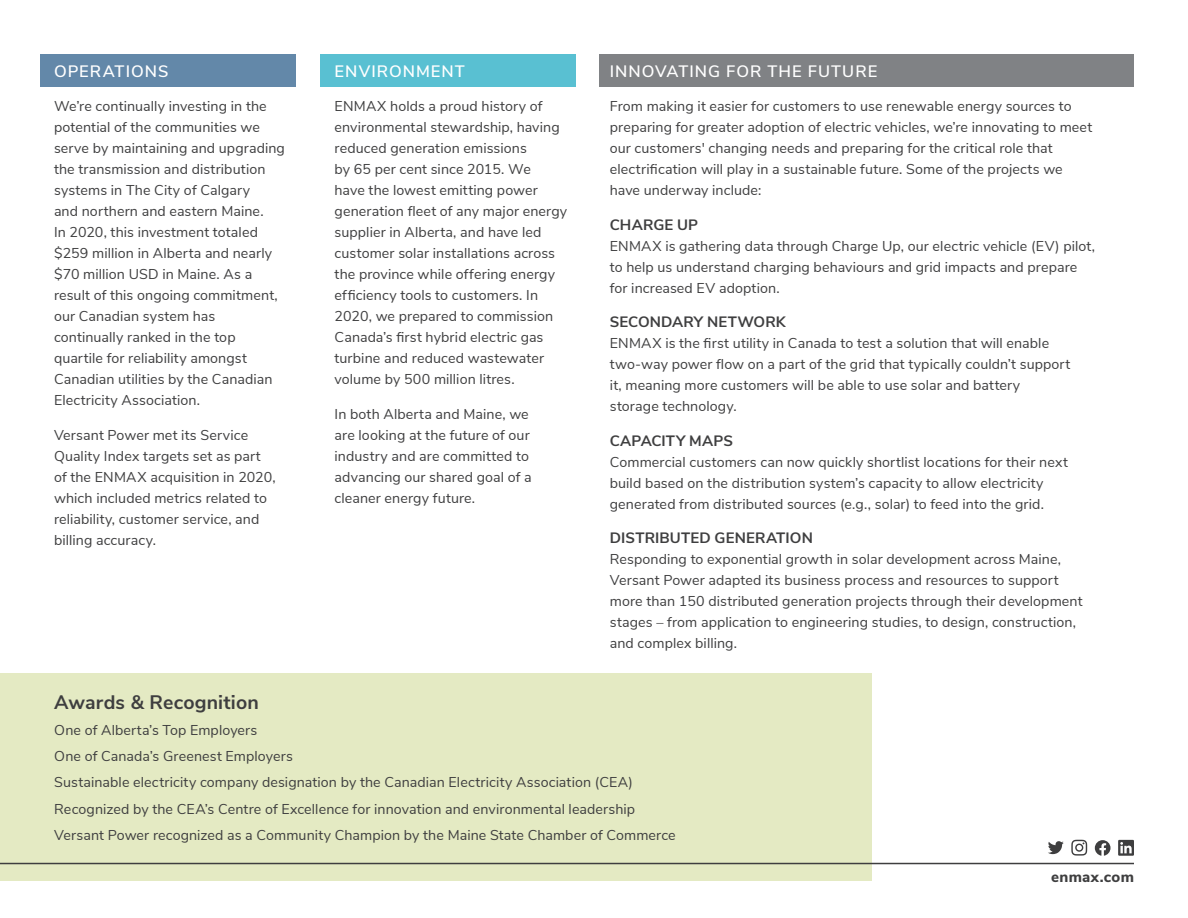
<style>
.page{position:relative;width:1188px;height:918px;background:#fff}
.page>*{position:absolute;margin:0;border:0;box-sizing:border-box;transform-origin:0 0}
.t1{font:700 19.5px "Nunito Sans";letter-spacing:.005em;color:#3e3e3f}
.t2{font:600 16.5px "Nunito Sans";letter-spacing:.06em;color:#fff}
.t3{font:700 15px "Nunito Sans";letter-spacing:.01em;color:#3e3e3f}
.t4{font:800 15px "Nunito Sans";letter-spacing:.02em;color:#3e3e3f}
.t5{font:14.25px/21px "Nunito Sans";letter-spacing:.005em;color:#3e3e3f}
</style>
<div class="page">
<div style="left:40px;top:54px;width:256px;height:33px;background:#6388a9"></div>
<div style="left:599px;top:54px;width:535px;height:33px;background:#808285"></div>
<div style="left:320px;top:54px;width:256px;height:33px;background:#59c0d2"></div>
<div style="left:0;top:673px;width:872px;height:207px;background:#e4eac3"></div>
<svg style="left:1071px;top:840px;width:16px;height:16px"></svg>
<svg style="left:1048px;top:841px;width:16px;height:13px"></svg>
<svg style="left:1118px;top:840px;width:16px;height:16px"></svg>
<svg style="left:1095px;top:840px;width:16px;height:16px"></svg>
<hr style="left:0;top:863px;width:1134px;height:1px;background:#3e3e3f">
<p class="t2" style="left:54px;top:59px;width:116px">OPERATIONS</p>
<p class="t5" style="left:54px;top:95px;width:232px">We’re continually investing in the potential of the communities we serve by maintaining and upgrading the transmission and distribution systems in The City of Calgary<br>and northern and eastern Maine.<br>In 2020, this investment totaled $259 million in Alberta and nearly $70 million USD in Maine. As a result of this ongoing commitment, our Canadian system has continually ranked in the top quartile for reliability amongst<br>Canadian utilities by the Canadian<br>Electricity Association.</p>
<p class="t5" style="left:54px;top:423px;width:223px">Versant Power met its Service<br>Quality Index targets set as part of the ENMAX acquisition in 2020, which included metrics related to reliability, customer service, and billing accuracy.</p>
<p class="t2" style="left:335px;top:59px;width:132px">ENVIRONMENT</p>
<p class="t5" style="left:335px;top:95px;width:234px">ENMAX holds a proud history of environmental stewardship, having reduced generation emissions<br>by 65 per cent since 2015. We<br>have the lowest emitting power generation fleet of any major energy supplier in Alberta, and have led customer solar installations across the province while offering energy efficiency tools to customers. In<br>2020, we prepared to commission<br>Canada’s first hybrid electric gas turbine and reduced wastewater volume by 500 million litres.</p>
<p class="t5" style="left:335px;top:402px;width:199px">In both Alberta and Maine, we are looking at the future of our industry and are committed to advancing our shared goal of a cleaner energy future.</p>
<p class="t2" style="left:610px;top:59px;width:269px">INNOVATING FOR THE FUTURE</p>
<p class="t5" style="left:610px;top:95px;width:484px">From making it easier for customers to use renewable energy sources to preparing for greater adoption of electric vehicles, we’re innovating to meet our customers' changing needs and preparing for the critical role that electrification will play in a sustainable future. Some of the projects we have underway include:</p>
<p class="t3" style="left:610px;top:214px;width:90px">CHARGE UP</p>
<p class="t5" style="left:610px;top:234px;width:487px">ENMAX is gathering data through Charge Up, our electric vehicle (EV) pilot, to help us understand charging behaviours and grid impacts and prepare for increased EV adoption.</p>
<p class="t3" style="left:610px;top:311px;width:177px">SECONDARY NETWORK</p>
<p class="t5" style="left:610px;top:332px;width:462px">ENMAX is the first utility in Canada to test a solution that will enable two-way power flow on a part of the grid that typically couldn’t support it, meaning more customers will be able to use solar and battery storage technology.</p>
<p class="t3" style="left:610px;top:430px;width:125px">CAPACITY MAPS</p>
<p class="t5" style="left:610px;top:450px;width:460px">Commercial customers can now quickly shortlist locations for their next build based on the distribution system’s capacity to allow electricity generated from distributed sources (e.g., solar) to feed into the grid.</p>
<p class="t3" style="left:610px;top:527px;width:205px">DISTRIBUTED GENERATION</p>
<p class="t5" style="left:610px;top:548px;width:474px">Responding to exponential growth in solar development across Maine, Versant Power adapted its business process and resources to support more than 150 distributed generation projects through their development stages – from application to engineering studies, to design, construction, and complex billing.</p>
<p class="t1" style="left:54px;top:688px;width:206px">Awards &amp; Recognition</p>
<p class="t5" style="left:54px;top:719px;width:205px">One of Alberta’s Top Employers</p>
<p class="t5" style="left:54px;top:745px;width:240px">One of Canada’s Greenest Employers</p>
<p class="t5" style="left:54px;top:771px;width:580px">Sustainable electricity company designation by the Canadian Electricity Association (CEA)</p>
<p class="t5" style="left:54px;top:797px;width:582px">Recognized by the CEA’s Centre of Excellence for innovation and environmental leadership</p>
<p class="t5" style="left:54px;top:824px;width:623px">Versant Power recognized as a Community Champion by the Maine State Chamber of Commerce</p>
<p class="t4" style="left:1051px;top:866px;width:84px">enmax.com</p>
</div>
